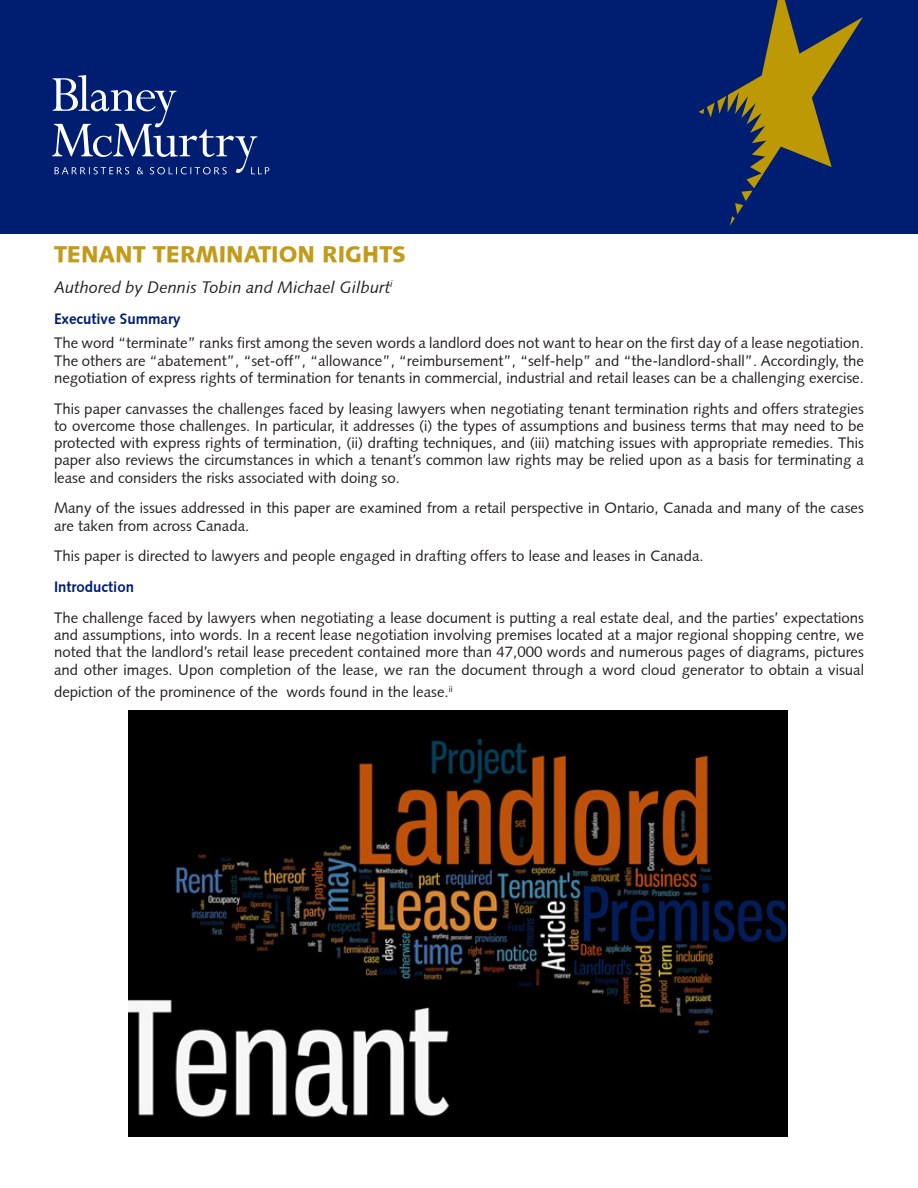
<style>
.page{position:relative;width:918px;height:1188px;background:#fff}
.page>*{position:absolute;margin:0;border:0;box-sizing:border-box;transform-origin:0 0}
.Heading_1{font:900 22.5px "Syntax";color:#c29b1b}
.Paragraph{font:italic 16.5px "Syntax Roman";color:#231f20}
.Paragraph-2{font:15px/17.2px "Syntax Roman";color:#231f20;text-align:justify}
.Heading_2{font:700 15px "Syntax Roman";color:#001e71}
</style>
<div class="page">
<div style="left:0;top:0;width:918px;height:233px;background:#001e71"></div>
<svg style="left:699px;top:0;width:164px;height:226px"></svg>
<svg style="left:52px;top:75px;width:217px;height:100px"></svg>
<img style="left:129px;top:710px;width:659px;height:427px">
<p class="Heading_1" style="left:54px;top:241px;width:354px">TENANT TERMINATION RIGHTS</p>
<p class="Paragraph" style="left:54px;top:277px;width:340px">Authored by Dennis Tobin and Michael Gilburt<sup>i</sup></p>
<p class="Heading_2" style="left:54px;top:310px;width:128px">Executive Summary</p>
<p class="Paragraph-2" style="left:54px;top:335px;width:812px">The word “terminate” ranks first among the seven words a landlord does not want to hear on the first day of a lease negotiation.<br>The others are “abatement”, “set-off”, “allowance”, “reimbursement”, “self-help” and “the-landlord-shall”. Accordingly, the negotiation of express rights of termination for tenants in commercial, industrial and retail leases can be a challenging exercise.</p>
<p class="Paragraph-2" style="left:54px;top:400px;width:812px">This paper canvasses the challenges faced by leasing lawyers when negotiating tenant termination rights and offers strategies to overcome those challenges. In particular, it addresses (i) the types of assumptions and business terms that may need to be protected with express rights of termination, (ii) drafting techniques, and (iii) matching issues with appropriate remedies. This paper also reviews the circumstances in which a tenant’s common law rights may be relied upon as a basis for terminating a lease and considers the risks associated with doing so.</p>
<p class="Paragraph-2" style="left:54px;top:500px;width:811px">Many of the issues addressed in this paper are examined from a retail perspective in Ontario, Canada and many of the cases are taken from across Canada.</p>
<p class="Paragraph-2" style="left:54px;top:548px;width:651px">This paper is directed to lawyers and people engaged in drafting offers to lease and leases in Canada.</p>
<p class="Heading_2" style="left:54px;top:578px;width:82px">Introduction</p>
<p class="Paragraph-2" style="left:54px;top:609px;width:812px">The challenge faced by lawyers when negotiating a lease document is putting a real estate deal, and the parties’ expectations and assumptions, into words. In a recent lease negotiation involving premises located at a major regional shopping centre, we noted that the landlord’s retail lease precedent contained more than 47,000 words and numerous pages of diagrams, pictures and other images. Upon completion of the lease, we ran the document through a word cloud generator to obtain a visual</p>
<p class="Paragraph-2" style="left:54px;top:683px;width:400px">depiction of the prominence of the words found in the lease.<sup>ii</sup></p>
</div>
